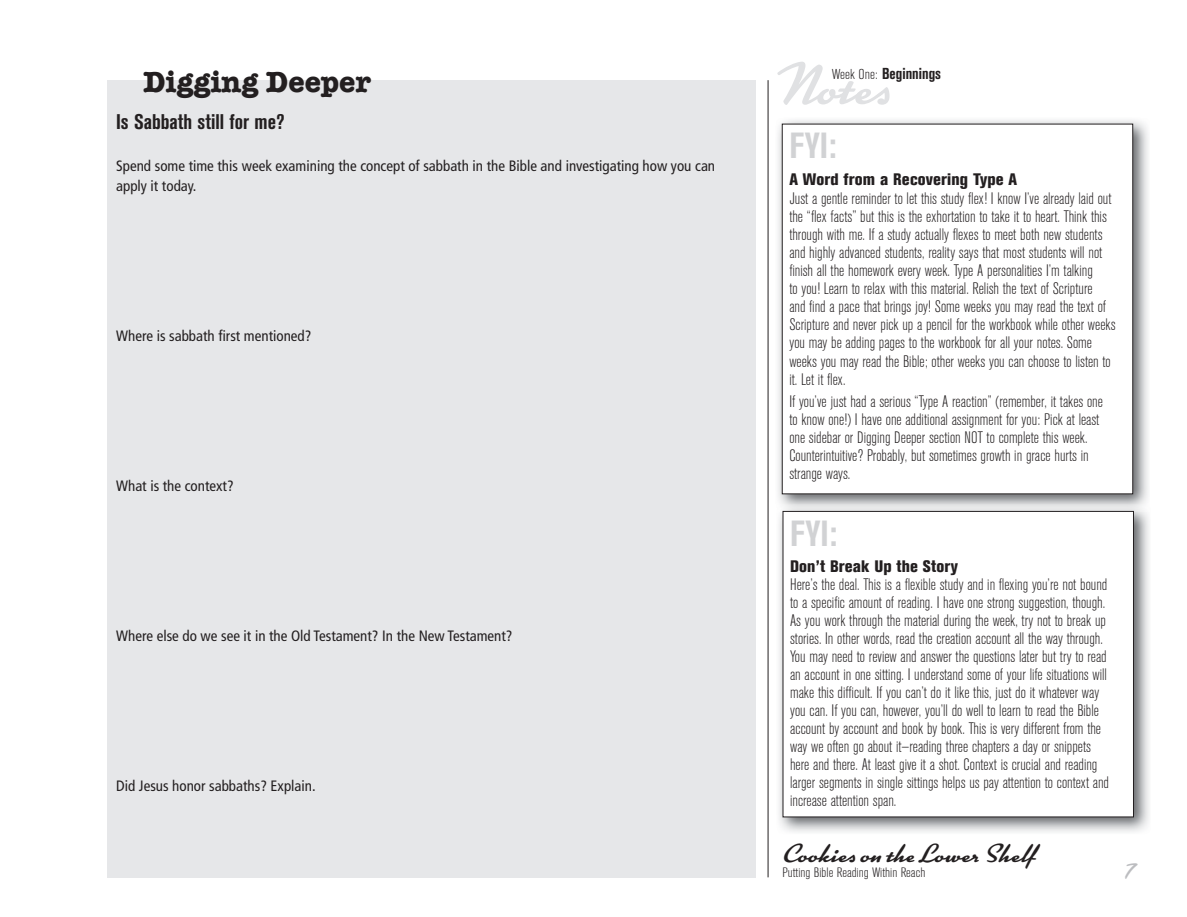
<style>
.page{position:relative;width:1187px;height:917px;background:#fff}
.page>*{position:absolute;margin:0;border:0;box-sizing:border-box;transform-origin:0 0}
.t1{font:58.5px "Kinescope";letter-spacing:.055em;color:#e0e1e3}
.t2{font:700 condensed 36px "Akzidenz Grotesk BE";letter-spacing:.015em;color:#d1d2d4}
.t3{font:700 30px "American Typewriter";color:#231f20}
.t4{font:27px "Kinescope";color:#bcbdc0}
.t5{font:25.5px "Kinescope";letter-spacing:.05em;color:#231f20;scale:1.1 1}
.t6{font:700 condensed 21px "Akzidenz Grotesk BE";color:#231f20}
.t7{font:300 condensed 16.5px/18px "Akzidenz Grotesk BE";color:#231f20}
.t8{font:800 condensed 16.5px "Akzidenz Grotesk BE";letter-spacing:.01em;color:#231f20}
.t9{font:700 condensed 15.75px "Akzidenz Grotesk BE";color:#231f20}
.t10{font:condensed 15px/19.5px "Frutiger";color:#231f20}
.t11{font:300 condensed 13.5px "Akzidenz Grotesk BE";color:#231f20;scale:1.1 1}
.s1{font-weight:300;font-size:14.25px}
</style>
<div class="page">
<hr style="left:767px;top:80px;width:1px;height:797px;background:#231f20">
<img style="left:778px;top:120px;width:370px;height:384px">
<div style="left:782px;top:124px;width:350px;height:369px;background:#fff"></div>
<div style="left:107px;top:80px;width:648px;height:797px;background:#e6e7e9"></div>
<img style="left:779px;top:511px;width:370px;height:321px">
<div style="left:782px;top:511px;width:351px;height:305px;background:#fff"></div>
<h3 class="t3" style="left:143px;top:56px;width:229px">Digging Deeper</h3>
<p class="t6" style="left:116px;top:110px;width:170px">Is Sabbath still for me?</p>
<p class="t10" style="left:116px;top:156px;width:600px">Spend some time this week examining the concept of sabbath in the Bible and investigating how you can apply it today.</p>
<p class="t10" style="left:116px;top:326px;width:197px">Where is sabbath first mentioned?</p>
<p class="t10" style="left:116px;top:476px;width:119px">What is the context?</p>
<p class="t10" style="left:116px;top:626px;width:398px">Where else do we see it in the Old Testament? In the New Testament?</p>
<p class="t10" style="left:116px;top:776px;width:201px">Did Jesus honor sabbaths? Explain.</p>
<h1 class="t1" style="left:781px;top:49px;width:110px">Notes</h1>
<h2 class="t2" style="left:789px;top:125px;width:48px">FYI:</h2>
<p class="t8" style="left:789px;top:169px;width:229px">A Word from a Recovering Type A</p>
<p class="t7" style="left:789px;top:190px;width:327px">Just a gentle reminder to let this study flex! I know I’ve already laid out the “flex facts” but this is the exhortation to take it to heart. Think this through with me. If a study actually flexes to meet both new students and highly advanced students, reality says that most students will not finish all the homework every week. Type A personalities I’m talking<br>to you! Learn to relax with this material. Relish the text of Scripture<br>and find a pace that brings joy! Some weeks you may read the text of Scripture and never pick up a pencil for the workbook while other weeks you may be adding pages to the workbook for all your notes. Some weeks you may read the Bible; other weeks you can choose to listen to it. Let it flex.</p>
<p class="t7" style="left:789px;top:393px;width:315px">If you’ve just had a serious “Type A reaction” (remember, it takes one to know one!) I have one additional assignment for you: Pick at least one sidebar or Digging Deeper section NOT to complete this week.<br>Counterintuitive? Probably, but sometimes growth in grace hurts in strange ways.</p>
<p class="t9" style="left:831px;top:64px;width:111px"><span class="s1">Week One:</span> Beginnings</p>
<h2 class="t2" style="left:790px;top:512px;width:48px">FYI:</h2>
<p class="t8" style="left:790px;top:556px;width:169px">Don’t Break Up the Story</p>
<p class="t7" style="left:790px;top:575px;width:320px">Here’s the deal. This is a flexible study and in flexing you’re not bound to a specific amount of reading. I have one strong suggestion, though.<br>As you work through the material during the week, try not to break up stories. In other words, read the creation account all the way through.<br>You may need to review and answer the questions later but try to read an account in one sitting. I understand some of your life situations will make this difficult. If you can’t do it like this, just do it whatever way you can. If you can, however, you’ll do well to learn to read the Bible account by account and book by book. This is very different from the way we often go about it—reading three chapters a day or snippets here and there. At least give it a shot. Context is crucial and reading larger segments in single sittings helps us pay attention to context and increase attention span.</p>
<h3 class="t5" style="left:782px;top:838px;width:231px">Cookies on the Lower Shelf</h3>
<p class="t11" style="left:782px;top:865px;width:131px">Putting Bible Reading Within Reach</p>
<h3 class="t4" style="left:1122px;top:851px;width:12px">7</h3>
</div>
